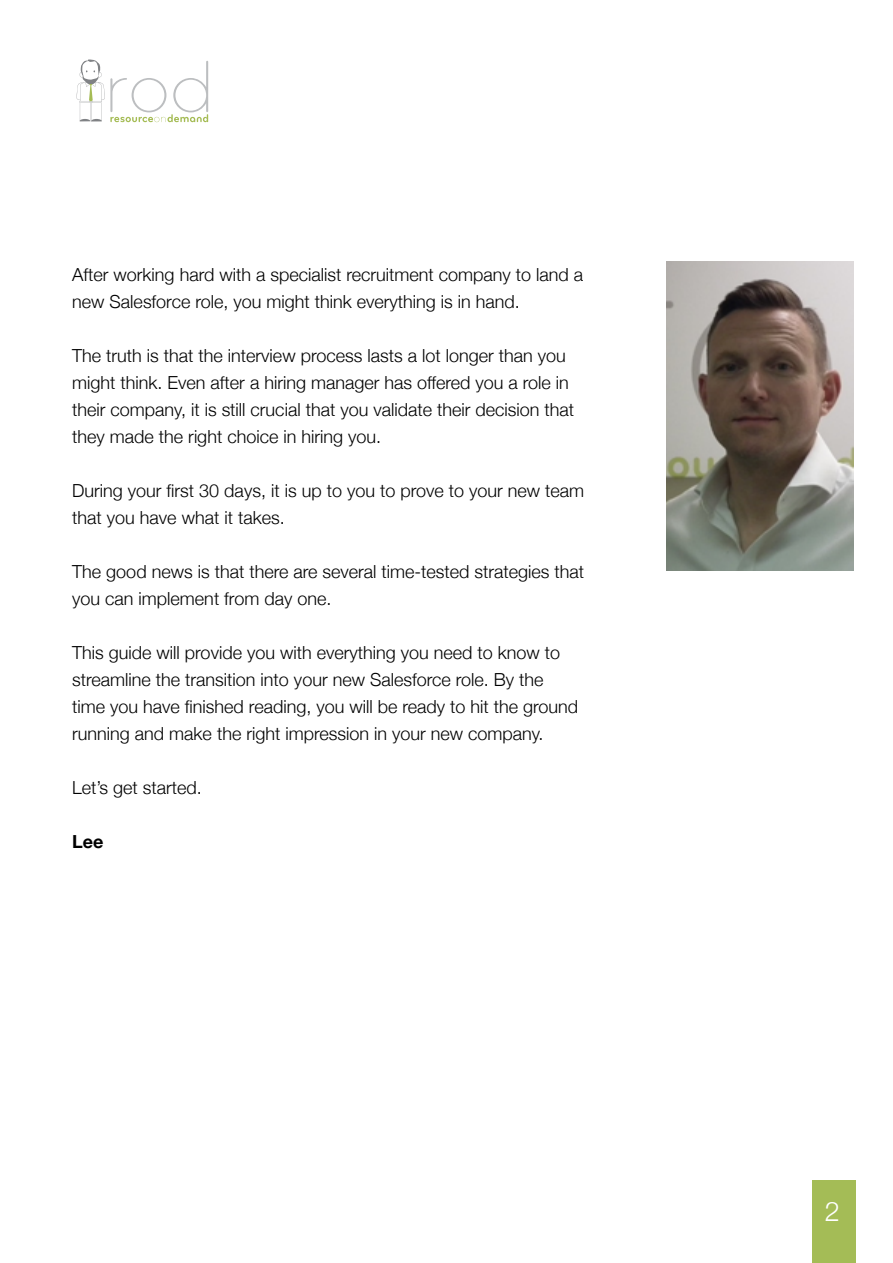
<style>
.page{position:relative;width:893px;height:1263px;background:#fff}
.page>*{position:absolute;margin:0;border:0;box-sizing:border-box;transform-origin:0 0}
.t1{font:300 27px "Helvetica Neue";color:#fff}
.t2{font:300 18px/27px "Helvetica Neue";color:#000}
.t3{font:700 18px "Helvetica Neue";color:#000}
</style>
<div class="page">
<div style="left:812px;top:1181px;width:44px;height:82px;background:#a4bc56"></div>
<img style="left:666px;top:262px;width:187px;height:308px">
<svg style="left:77px;top:60px;width:131px;height:62px"></svg>
<p class="t2" style="left:72px;top:260px;width:512px">After working hard with a specialist recruitment company to land a new Salesforce role, you might think everything is in hand.</p>
<p class="t2" style="left:72px;top:341px;width:503px">The truth is that the interview process lasts a lot longer than you might think. Even after a hiring manager has offered you a role in their company, it is still crucial that you validate their decision that they made the right choice in hiring you.</p>
<p class="t2" style="left:72px;top:476px;width:513px">During your first 30 days, it is up to you to prove to your new team that you have what it takes.</p>
<p class="t2" style="left:72px;top:557px;width:513px">The good news is that there are several time-tested strategies that you can implement from day one.</p>
<p class="t2" style="left:72px;top:638px;width:507px">This guide will provide you with everything you need to know to streamline the transition into your new Salesforce role. By the time you have finished reading, you will be ready to hit the ground running and make the right impression in your new company.</p>
<p class="t2" style="left:72px;top:773px;width:131px">Let’s get started.</p>
<p class="t3" style="left:72px;top:825px;width:33px">Lee</p>
<h1 class="t1" style="left:825px;top:1190px;width:17px">2</h1>
</div>
